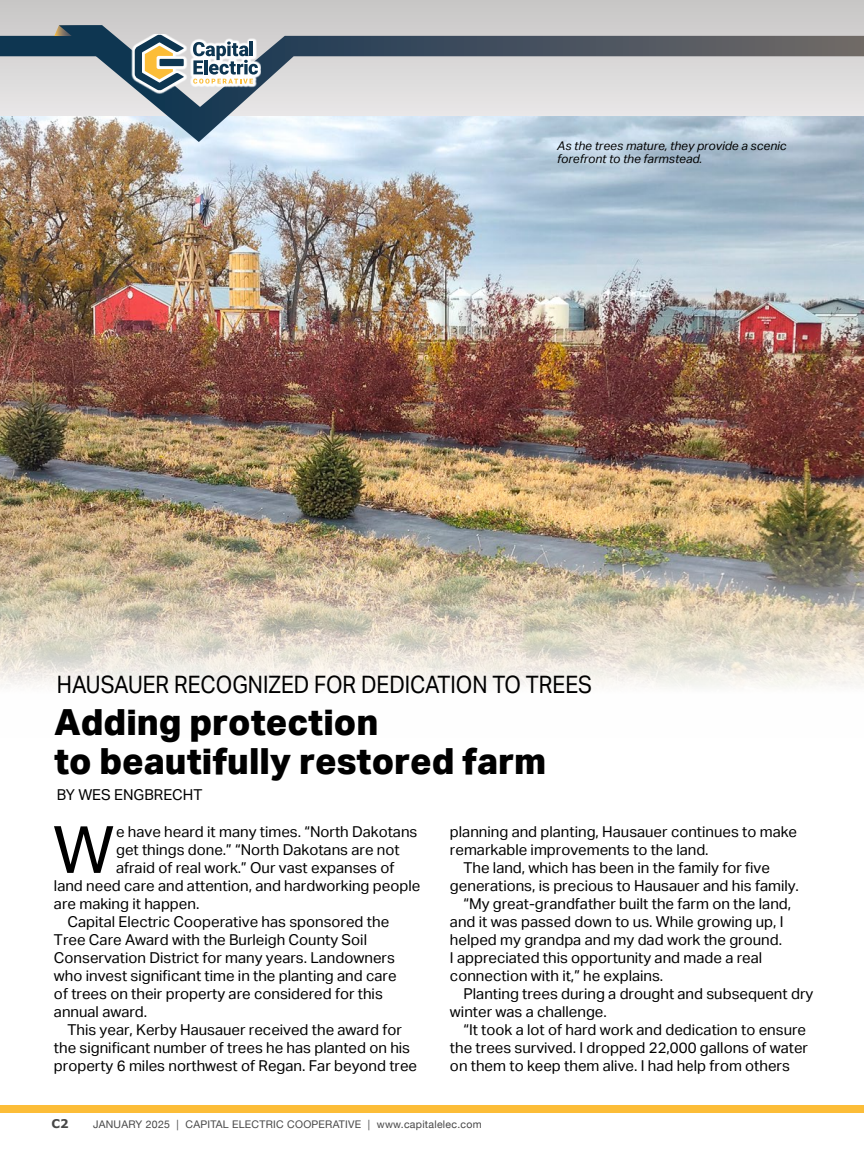
<style>
.page{position:relative;width:864px;height:1161px;background:#fff}
.page>*{position:absolute;margin:0;border:0;box-sizing:border-box;transform-origin:0 0}
.t1{font:65.4px "Aktiv Grotesk";color:#000}
.t2{font:800 36px/39px "Aktiv Grotesk";color:#000}
.t3{font:24px "Aktiv Grotesk";color:#000;scale:.9 1}
.t4{font:15px "Aktiv Grotesk";color:#000}
.t5{font:italic 12px/13.5px "Aktiv Grotesk";color:#000}
.t6{font:700 12px "Verdana";color:#474747}
.t7{font:10.5px "Helvetica Neue";letter-spacing:.025em;color:#474747}
</style>
<div class="page">
<div style="left:0;top:0;width:864px;height:190px;background:#cbcac9"></div>
<img style="left:0;top:142px;width:864px;height:545px">
<div style="left:0;top:1105px;width:864px;height:8px;background:#fcbd38"></div>
<svg style="left:0;top:25px;width:59px;height:117px"></svg>
<svg style="left:59px;top:25px;width:805px;height:117px"></svg>
<svg style="left:131px;top:34px;width:130px;height:59px"></svg>
<svg style="left:193px;top:41px;width:65px;height:43px;background:#aab5b8"></svg>
<hr style="left:250px;top:41px;width:3px;height:15px;background:#0e3651">
<svg style="left:135px;top:35px;width:49px;height:56px;background:#9b9e8e"></svg>
<div style="left:160px;top:59px;width:24px;height:7px;background:#0e3651"></div>
<p class="t5" style="left:557px;top:139px;width:231px">As the trees mature, they provide a scenic forefront to the farmstead.</p>
<h3 class="t3" style="left:57px;top:671px;width:596px">HAUSAUER RECOGNIZED FOR DEDICATION TO TREES</h3>
<h2 class="t2" style="left:54px;top:703px;width:494px">Adding protection<br>to beautifully restored farm</h2>
<p class="t4" style="left:57px;top:786px;width:147px">BY WES ENGBRECHT</p>
<h1 class="t1" style="left:53px;top:812px;width:62px">W</h1>
<p class="t4" style="left:116px;top:823px;width:303px">e have heard it many times. “North Dakotans</p>
<p class="t4" style="left:116px;top:841px;width:285px">get things done.” “North Dakotans are not</p>
<p class="t4" style="left:116px;top:859px;width:280px">afraid of real work.” Our vast expanses of</p>
<p class="t4" style="left:54px;top:877px;width:368px">land need care and attention, and hardworking people</p>
<p class="t4" style="left:54px;top:895px;width:147px">are making it happen.</p>
<p class="t4" style="left:67px;top:913px;width:323px">Capital Electric Cooperative has sponsored the</p>
<p class="t4" style="left:54px;top:931px;width:315px">Tree Care Award with the Burleigh County Soil</p>
<p class="t4" style="left:54px;top:949px;width:342px">Conservation District for many years. Landowners</p>
<p class="t4" style="left:54px;top:967px;width:344px">who invest significant time in the planting and care</p>
<p class="t4" style="left:54px;top:985px;width:330px">of trees on their property are considered for this</p>
<p class="t4" style="left:54px;top:1003px;width:95px">annual award.</p>
<p class="t4" style="left:67px;top:1021px;width:336px">This year, Kerby Hausauer received the award for</p>
<p class="t4" style="left:54px;top:1039px;width:358px">the significant number of trees he has planted on his</p>
<p class="t4" style="left:54px;top:1057px;width:365px">property 6 miles northwest of Regan. Far beyond tree</p>
<p class="t4" style="left:450px;top:823px;width:349px">planning and planting, Hausauer continues to make</p>
<p class="t4" style="left:450px;top:841px;width:260px">remarkable improvements to the land.</p>
<p class="t4" style="left:463px;top:859px;width:308px">The land, which has been in the family for five</p>
<p class="t4" style="left:450px;top:877px;width:350px">generations, is precious to Hausauer and his family.</p>
<p class="t4" style="left:463px;top:895px;width:329px">“My great-grandfather built the farm on the land,</p>
<p class="t4" style="left:450px;top:913px;width:335px">and it was passed down to us. While growing up, I</p>
<p class="t4" style="left:450px;top:931px;width:334px">helped my grandpa and my dad work the ground.</p>
<p class="t4" style="left:450px;top:949px;width:314px">I appreciated this opportunity and made a real</p>
<p class="t4" style="left:450px;top:967px;width:215px">connection with it,” he explains.</p>
<p class="t4" style="left:463px;top:985px;width:351px">Planting trees during a drought and subsequent dry</p>
<p class="t4" style="left:450px;top:1003px;width:158px">winter was a challenge.</p>
<p class="t4" style="left:463px;top:1021px;width:344px">“It took a lot of hard work and dedication to ensure</p>
<p class="t4" style="left:450px;top:1039px;width:360px">the trees survived. I dropped 22,000 gallons of water</p>
<p class="t4" style="left:450px;top:1057px;width:341px">on them to keep them alive. I had help from others</p>
<p class="t6" style="left:51px;top:1115px;width:19px">C2</p>
<p class="t7" style="left:93px;top:1115px;width:390px">JANUARY 2025 | CAPITAL ELECTRIC COOPERATIVE | www.capitalelec.com</p>
</div>
